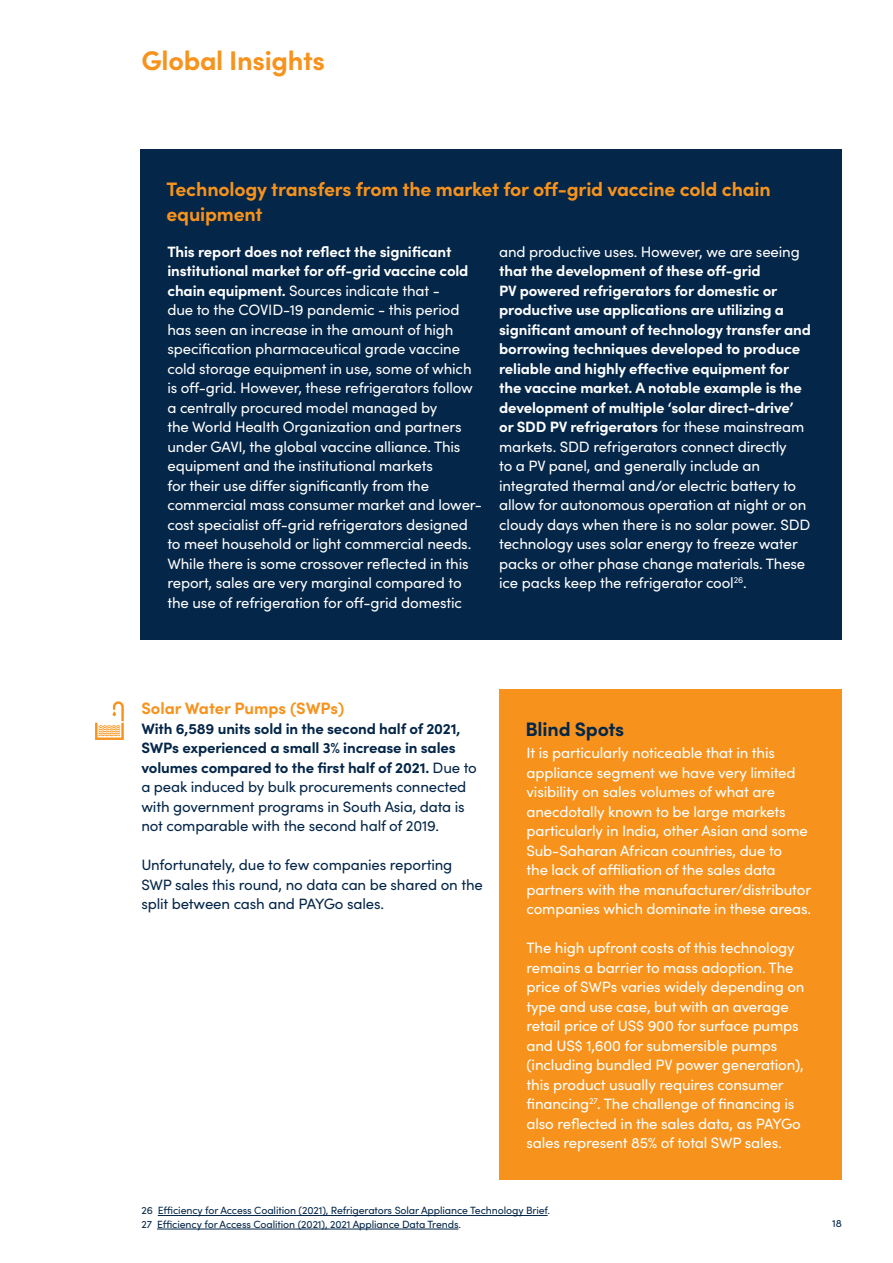
<style>
.page{position:relative;width:893px;height:1263px;background:#fff}
.page>*{position:absolute;margin:0;border:0;box-sizing:border-box;transform-origin:0 0}
.t1{font:700 27px "Sofia Pro";letter-spacing:-.01em;color:#f7931d}
.t2{font:700 19.5px/25.5px "Sofia Pro";letter-spacing:-.01em;color:#f7931d}
.t3{font:700 19.5px "Sofia Pro";letter-spacing:-.01em;color:#042648}
.t4{font:700 16.5px "Sofia Pro";color:#f7931d}
.t5{font:15px/19.5px "Sofia Pro";letter-spacing:-.01em;color:#fff}
.t6{font:15px/19.5px "Sofia Pro";letter-spacing:-.01em;color:#042648}
.t7{font:10.5px "Sofia Pro";letter-spacing:-.01em;color:#042648}
.s1{font-weight:700}
</style>
<div class="page">
<div style="left:141px;top:149px;width:701px;height:490px;background:#042648"></div>
<svg style="left:95px;top:701px;width:29px;height:39px"></svg>
<hr style="left:158px;top:1215px;width:390px;height:1px;background:#042648">
<hr style="left:157px;top:1229px;width:301px;height:1px;background:#042648">
<div style="left:500px;top:689px;width:342px;height:490px;background:#f7931d"></div>
<p class="t1" style="left:141px;top:40px;width:185px">Global Insights</p>
<p class="t2" style="left:166px;top:174px;width:606px">Technology transfers from the market for off-grid vaccine cold chain equipment</p>
<p class="t5" style="left:167px;top:241px;width:316px"><span class="s1">This report does not reflect the significant institutional market for off-grid vaccine cold chain equipment.</span> Sources indicate that -<br>due to the COVID-19 pandemic - this period has seen an increase in the amount of high specification pharmaceutical grade vaccine cold storage equipment in use, some of which is off-grid. However, these refrigerators follow a centrally procured model managed by<br>the World Health Organization and partners under GAVI, the global vaccine alliance. This equipment and the institutional markets<br>for their use differ significantly from the commercial mass consumer market and lower&shy;cost specialist off-grid refrigerators designed to meet household or light commercial needs.<br>While there is some crossover reflected in this report, sales are very marginal compared to the use of refrigeration for off-grid domestic</p>
<p class="t5" style="left:499px;top:241px;width:313px">and productive uses. However, we are seeing <span class="s1">that the development of these off-grid<br>PV powered refrigerators for domestic or productive use applications are utilizing a significant amount of technology transfer and borrowing techniques developed to produce reliable and highly effective equipment for the vaccine market. A notable example is the development of multiple ‘solar direct-drive’ or SDD PV refrigerators</span> for these mainstream markets. SDD refrigerators connect directly<br>to a PV panel, and generally include an integrated thermal and/or electric battery to allow for autonomous operation at night or on cloudy days when there is no solar power. SDD technology uses solar energy to freeze water packs or other phase change materials. These ice packs keep the refrigerator cool<sup>26</sup>.</p>
<p class="t4" style="left:141px;top:696px;width:204px">Solar Water Pumps (SWPs)</p>
<p class="t6" style="left:141px;top:718px;width:337px"><span class="s1">With 6,589 units sold in the second half of 2021, SWPs experienced a small 3% increase in sales volumes compared to the first half of 2021.</span> Due to a peak induced by bulk procurements connected with government programs in South Asia, data is not comparable with the second half of 2019.</p>
<p class="t6" style="left:141px;top:854px;width:343px">Unfortunately, due to few companies reporting<br>SWP sales this round, no data can be shared on the split between cash and PAYGo sales.</p>
<p class="t3" style="left:525px;top:714px;width:100px">Blind Spots</p>
<p class="t5" style="left:526px;top:742px;width:286px">It is particularly noticeable that in this appliance segment we have very limited visibility on sales volumes of what are anecdotally known to be large markets particularly in India, other Asian and some Sub-Saharan African countries, due to<br>the lack of affiliation of the sales data partners with the manufacturer/distributor companies which dominate in these areas.</p>
<p class="t5" style="left:526px;top:937px;width:279px">The high upfront costs of this technology remains a barrier to mass adoption. The price of SWPs varies widely depending on type and use case, but with an average retail price of US$ 900 for surface pumps and US$ 1,600 for submersible pumps (including bundled PV power generation), this product usually requires consumer financing<sup>27</sup>. The challenge of financing is also reflected in the sales data, as PAYGo sales represent 85% of total SWP sales.</p>
<p class="t7" style="left:141px;top:1203px;width:410px">26 Efficiency for Access Coalition (2021), Refrigerators Solar Appliance Technology Brief.</p>
<p class="t7" style="left:141px;top:1216px;width:321px">27 Efficiency for Access Coalition (2021), 2021 Appliance Data Trends.</p>
<p class="t7" style="left:832px;top:1216px;width:11px">18</p>
</div>
